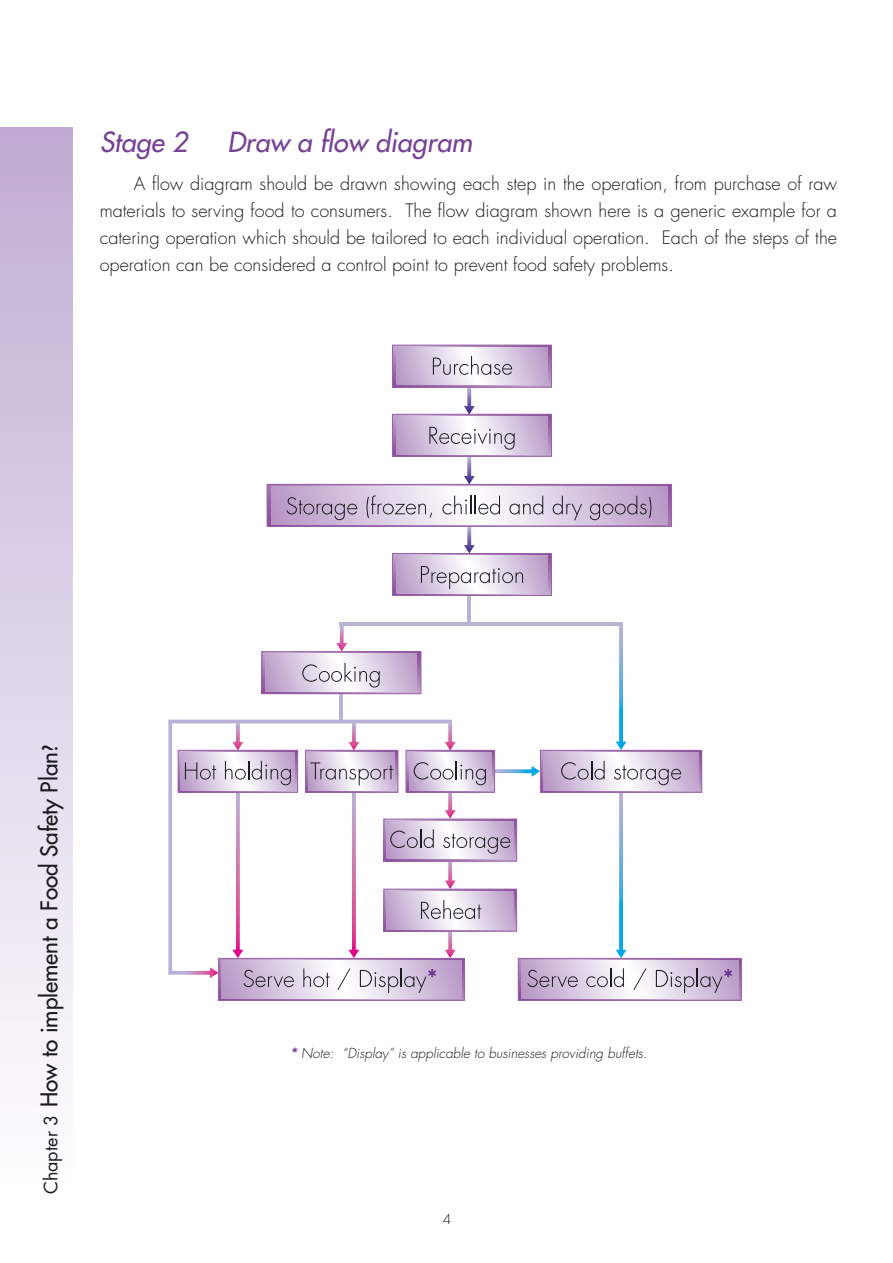
<style>
.page{position:relative;width:893px;height:1263px;background:#fff}
.page>*{position:absolute;margin:0;border:0;box-sizing:border-box;transform-origin:0 0}
.t1{font:italic 27px "Futura";color:#774195}
.t2{font:22.5px "Futura";color:#1b1c20}
.t3{font:300 18px/27px "Futura";color:#1b1c20;text-align:justify}
.t4{font:italic 300 13.5px "Futura";color:#1b1c20}
.t5{font:300 13.5px "Futura";color:#1b1c20}
.s1{font-size:18px}
.s2{font-family:"Gill Sans"}
.s3{font-weight:400;font-size:16.5px;color:#774195}
</style>
<div class="page">
<hr style="left:467px;top:564px;width:4px;height:59px;background:#bab1d6">
<hr style="left:339px;top:691px;width:4px;height:31px;background:#bab1d6">
<hr style="left:340px;top:622px;width:283px;height:4px;background:#bab1d6">
<svg style="left:168px;top:720px;width:284px;height:255px"></svg>
<svg style="left:464px;top:387px;width:10px;height:27px"></svg>
<svg style="left:464px;top:527px;width:10px;height:26px"></svg>
<svg style="left:495px;top:766px;width:45px;height:11px"></svg>
<svg style="left:185px;top:967px;width:33px;height:11px"></svg>
<svg style="left:615px;top:626px;width:11px;height:124px"></svg>
<svg style="left:615px;top:793px;width:11px;height:165px"></svg>
<svg style="left:336px;top:626px;width:11px;height:25px"></svg>
<svg style="left:348px;top:723px;width:11px;height:27px"></svg>
<svg style="left:348px;top:793px;width:11px;height:165px"></svg>
<svg style="left:232px;top:723px;width:11px;height:27px"></svg>
<svg style="left:232px;top:793px;width:11px;height:165px"></svg>
<svg style="left:445px;top:723px;width:10px;height:27px"></svg>
<svg style="left:445px;top:931px;width:10px;height:27px"></svg>
<svg style="left:394px;top:347px;width:155px;height:38px"></svg>
<div style="left:392px;top:345px;width:159px;height:42px;border:1px solid #9863a7"></div>
<svg style="left:396px;top:347px;width:151px;height:38px;background:#d7c6df"></svg>
<svg style="left:394px;top:416px;width:155px;height:39px"></svg>
<div style="left:392px;top:414px;width:159px;height:43px;border:1px solid #9863a7"></div>
<svg style="left:396px;top:416px;width:151px;height:38px;background:#d2bfdc"></svg>
<svg style="left:269px;top:486px;width:400px;height:39px"></svg>
<div style="left:267px;top:484px;width:404px;height:43px;border:1px solid #9863a7"></div>
<svg style="left:271px;top:486px;width:396px;height:38px"></svg>
<svg style="left:394px;top:555px;width:155px;height:39px"></svg>
<div style="left:392px;top:553px;width:159px;height:43px;border:1px solid #9863a7"></div>
<svg style="left:396px;top:556px;width:151px;height:37px;background:#d4c2dd"></svg>
<svg style="left:264px;top:653px;width:155px;height:39px"></svg>
<div style="left:262px;top:651px;width:159px;height:43px;border:1px solid #9863a7"></div>
<svg style="left:266px;top:654px;width:151px;height:38px;background:#d4c2dd"></svg>
<div style="left:383px;top:889px;width:134px;height:42px;border:1px solid #9863a7"></div>
<svg style="left:386px;top:891px;width:128px;height:38px;background:#d7c7e0"></svg>
<svg style="left:180px;top:752px;width:116px;height:39px"></svg>
<div style="left:178px;top:750px;width:120px;height:43px;border:1px solid #9863a7"></div>
<svg style="left:181px;top:752px;width:114px;height:38px;background:#dacbe2"></svg>
<div style="left:383px;top:819px;width:134px;height:42px;border:1px solid #9863a7"></div>
<svg style="left:386px;top:821px;width:128px;height:38px"></svg>
<svg style="left:520px;top:960px;width:219px;height:39px"></svg>
<div style="left:518px;top:958px;width:223px;height:43px;border:1px solid #9863a7"></div>
<svg style="left:521px;top:961px;width:217px;height:37px"></svg>
<svg style="left:527px;top:970px;width:51px;height:17px"></svg>
<svg style="left:586px;top:968px;width:38px;height:19px"></svg>
<svg style="left:633px;top:968px;width:13px;height:22px"></svg>
<svg style="left:655px;top:968px;width:77px;height:25px;background:#beafc7"></svg>
<svg style="left:220px;top:960px;width:242px;height:39px"></svg>
<div style="left:218px;top:958px;width:246px;height:43px;border:1px solid #9863a7"></div>
<svg style="left:222px;top:961px;width:239px;height:37px"></svg>
<svg style="left:243px;top:970px;width:51px;height:17px"></svg>
<svg style="left:303px;top:968px;width:26px;height:19px"></svg>
<svg style="left:337px;top:968px;width:13px;height:22px"></svg>
<svg style="left:360px;top:968px;width:76px;height:25px;background:#c5b9cd"></svg>
<svg style="left:542px;top:752px;width:158px;height:39px"></svg>
<div style="left:540px;top:750px;width:162px;height:43px;border:1px solid #9863a7"></div>
<svg style="left:543px;top:752px;width:155px;height:38px"></svg>
<svg style="left:561px;top:751px;width:43px;height:29px"></svg>
<svg style="left:614px;top:765px;width:67px;height:20px"></svg>
<svg style="left:390px;top:829px;width:44px;height:19px"></svg>
<svg style="left:443px;top:834px;width:67px;height:55px"></svg>
<svg style="left:307px;top:752px;width:89px;height:39px"></svg>
<div style="left:305px;top:750px;width:93px;height:43px;border:1px solid #9863a7"></div>
<svg style="left:309px;top:752px;width:86px;height:38px"></svg>
<svg style="left:310px;top:762px;width:83px;height:23px;background:#c8bdcf"></svg>
<svg style="left:407px;top:752px;width:86px;height:39px"></svg>
<div style="left:405px;top:750px;width:90px;height:43px;border:1px solid #9863a7"></div>
<svg style="left:409px;top:752px;width:82px;height:38px"></svg>
<svg style="left:413px;top:761px;width:73px;height:57px"></svg>
<svg style="left:185px;top:762px;width:31px;height:18px"></svg>
<svg style="left:225px;top:761px;width:66px;height:24px"></svg>
<svg style="left:302px;top:663px;width:78px;height:25px"></svg>
<svg style="left:421px;top:566px;width:102px;height:23px"></svg>
<svg style="left:286px;top:497px;width:71px;height:23px;background:#b09cbb"></svg>
<svg style="left:366px;top:495px;width:66px;height:23px;background:#ccc3d2"></svg>
<svg style="left:442px;top:496px;width:58px;height:18px"></svg>
<svg style="left:509px;top:496px;width:34px;height:18px"></svg>
<svg style="left:552px;top:496px;width:30px;height:24px"></svg>
<svg style="left:589px;top:496px;width:62px;height:24px"></svg>
<svg style="left:429px;top:427px;width:85px;height:57px"></svg>
<svg style="left:433px;top:356px;width:79px;height:19px"></svg>
<svg style="left:421px;top:900px;width:60px;height:19px"></svg>
<div style="left:0;top:128px;width:73px;height:1084px;background:linear-gradient(to bottom,#bfadd3,#fff)"></div>
<h1 class="t1" style="left:100px;top:129px;width:89px">Stage 2</h1>
<h1 class="t1" style="left:227px;top:129px;width:246px">Draw a flow diagram</h1>
<p class="t3" style="left:100px;top:172px;width:738px;text-indent:34px">A flow diagram should be drawn showing each step in the operation, from purchase of raw materials to serving food to consumers. The flow diagram shown here is a generic example for a catering operation which should be tailored to each individual operation. Each of the steps of the operation can be considered a control point to prevent food safety problems.</p>
<p class="t2" style="left:38px;top:1194px;width:451px;rotate:-90deg"><span class="s1">Chapter 3</span> How to implement a Food Safety Plan<span class="s2">?</span></p>
<p class="t4" style="left:290px;top:1046px;width:359px"><span class="s3">*</span> Note: “Display” is applicable to businesses providing buffets.</p>
<p class="t5" style="left:443px;top:1213px;width:10px">4</p>
</div>
